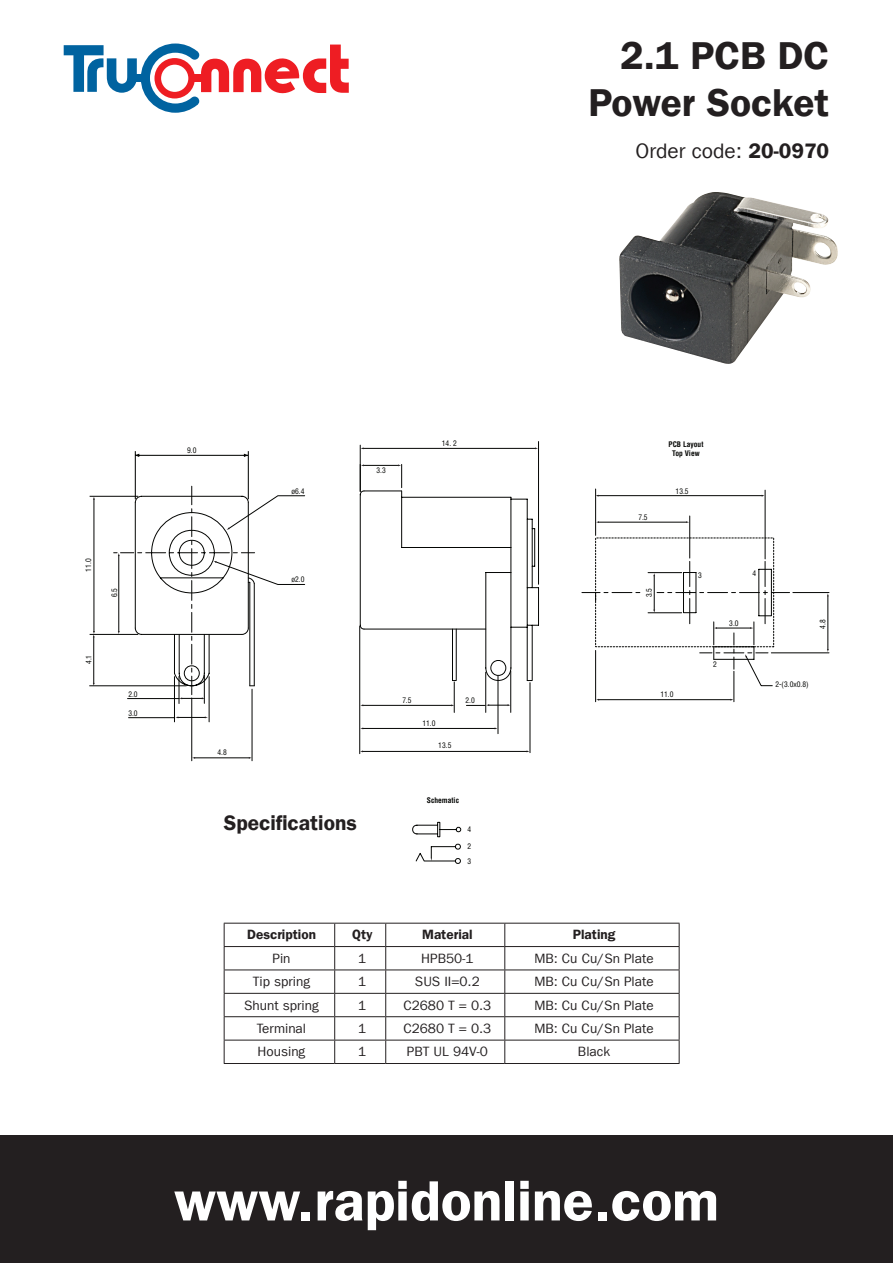
<style>
.page{position:relative;width:893px;height:1263px;background:#fff}
.page>*{position:absolute;margin:0;border:0;box-sizing:border-box;transform-origin:0 0}
.t1{font:57px "Franklin Gothic LT Com Dm";color:#fff}
.t2{font:39px/46.5px "Franklin Gothic LT Com Dm";color:#231f20;text-align:right}
.t3{font:21px "Franklin Gothic LT Com";color:#231f20}
.t4{font:21px "Franklin Gothic LT Com Dm";color:#231f20}
.t5{font:13.5px "Franklin Gothic LT Com";color:#231f20}
.t6{font:13.5px "Franklin Gothic LT Com Dm";color:#231f20}
.t7{font:condensed 7.5px/15.3px "Helvetica";color:#040503}
.t8{font:700 condensed 7.5px/9px "Helvetica";color:#040503;text-align:center}
.s1{font-family:"Franklin Gothic LT Com Dm"}
</style>
<div class="page">
<div style="left:0;top:1135px;width:893px;height:128px;background:#231f20"></div>
<svg style="left:64px;top:44px;width:285px;height:69px"></svg>
<div style="left:135px;top:75px;width:9px;height:7px;background:#0063a0"></div>
<div style="left:193px;top:75px;width:9px;height:7px;background:#ee1d23"></div>
<div style="left:154px;top:58px;width:41px;height:40px;border:7px solid #ee1d23;border-radius:50%"></div>
<svg style="left:412px;top:821px;width:50px;height:43px"></svg>
<hr style="left:174px;top:677px;width:1px;height:45px;background:#040503">
<hr style="left:209px;top:677px;width:1px;height:45px;background:#040503">
<hr style="left:129px;top:717px;width:45px;height:1px;background:#040503">
<hr style="left:90px;top:634px;width:48px;height:1px;background:#040503">
<hr style="left:90px;top:496px;width:48px;height:1px;background:#040503">
<hr style="left:90px;top:685px;width:96px;height:1px;background:#040503">
<hr style="left:191px;top:698px;width:1px;height:63px;background:#040503">
<hr style="left:252px;top:689px;width:1px;height:72px;background:#040503">
<svg style="left:120px;top:495px;width:652px;height:191px"></svg>
<hr style="left:771px;top:653px;width:58px;height:1px;background:#040503">
<hr style="left:793px;top:592px;width:36px;height:1px;background:#040503">
<hr style="left:734px;top:671px;width:1px;height:31px;background:#040503">
<hr style="left:595px;top:650px;width:1px;height:52px;background:#040503">
<svg style="left:582px;top:592px;width:58px;height:9px"></svg>
<hr style="left:595px;top:489px;width:1px;height:46px;background:#040503">
<hr style="left:689px;top:516px;width:1px;height:42px;background:#040503">
<hr style="left:538px;top:441px;width:1px;height:143px;background:#040503">
<hr style="left:119px;top:555px;width:1px;height:77px;background:#040503">
<svg style="left:114px;top:552px;width:6px;height:4px"></svg>
<hr style="left:94px;top:499px;width:1px;height:133px;background:#040503">
<hr style="left:128px;top:698px;width:51px;height:1px;background:#040503">
<svg style="left:175px;top:716px;width:33px;height:2px"></svg>
<hr style="left:93px;top:637px;width:1px;height:46px;background:#040503">
<svg style="left:93px;top:631px;width:2px;height:6px"></svg>
<hr style="left:194px;top:757px;width:55px;height:1px;background:#040503">
<svg style="left:133px;top:451px;width:172px;height:252px"></svg>
<hr style="left:360px;top:445px;width:1px;height:47px;background:#040503">
<hr style="left:359px;top:626px;width:1px;height:128px;background:#040503">
<hr style="left:530px;top:683px;width:1px;height:70px;background:#040503">
<hr style="left:454px;top:682px;width:1px;height:30px;background:#040503">
<hr style="left:485px;top:672px;width:1px;height:40px;background:#040503">
<hr style="left:510px;top:671px;width:1px;height:41px;background:#040503">
<hr style="left:498px;top:676px;width:1px;height:58px;background:#040503">
<hr style="left:363px;top:448px;width:173px;height:1px;background:#040503">
<svg style="left:359px;top:464px;width:180px;height:221px"></svg>
<hr style="left:362px;top:751px;width:165px;height:1px;background:#040503">
<hr style="left:363px;top:705px;width:89px;height:1px;background:#040503">
<svg style="left:466px;top:704px;width:45px;height:2px"></svg>
<hr style="left:363px;top:728px;width:132px;height:1px;background:#040503">
<hr style="left:765px;top:490px;width:1px;height:69px;background:#040503">
<hr style="left:598px;top:495px;width:164px;height:1px;background:#040503">
<hr style="left:598px;top:522px;width:89px;height:1px;background:#040503">
<hr style="left:828px;top:596px;width:1px;height:54px;background:#040503">
<hr style="left:598px;top:699px;width:133px;height:1px;background:#040503">
<hr style="left:648px;top:612px;width:34px;height:1px;background:#040503">
<hr style="left:648px;top:572px;width:34px;height:1px;background:#040503">
<svg style="left:653px;top:561px;width:136px;height:125px"></svg>
<img style="left:619px;top:192px;width:219px;height:172px">
<hr style="left:224px;top:923px;width:111px;height:1px;background:#231f20">
<hr style="left:335px;top:923px;width:51px;height:1px;background:#231f20">
<hr style="left:386px;top:923px;width:119px;height:1px;background:#231f20">
<hr style="left:505px;top:923px;width:174px;height:1px;background:#231f20">
<hr style="left:224px;top:946px;width:111px;height:1px;background:#231f20">
<hr style="left:335px;top:946px;width:51px;height:1px;background:#231f20">
<hr style="left:386px;top:946px;width:119px;height:1px;background:#231f20">
<hr style="left:505px;top:946px;width:174px;height:1px;background:#231f20">
<hr style="left:224px;top:969px;width:111px;height:1px;background:#231f20">
<hr style="left:335px;top:969px;width:51px;height:1px;background:#231f20">
<hr style="left:386px;top:969px;width:119px;height:1px;background:#231f20">
<hr style="left:505px;top:969px;width:174px;height:1px;background:#231f20">
<hr style="left:224px;top:993px;width:111px;height:1px;background:#231f20">
<hr style="left:335px;top:993px;width:51px;height:1px;background:#231f20">
<hr style="left:386px;top:993px;width:119px;height:1px;background:#231f20">
<hr style="left:505px;top:993px;width:174px;height:1px;background:#231f20">
<hr style="left:224px;top:1016px;width:111px;height:1px;background:#231f20">
<hr style="left:335px;top:1016px;width:51px;height:1px;background:#231f20">
<hr style="left:386px;top:1016px;width:119px;height:1px;background:#231f20">
<hr style="left:505px;top:1016px;width:174px;height:1px;background:#231f20">
<hr style="left:224px;top:1040px;width:111px;height:1px;background:#231f20">
<svg style="left:224px;top:923px;width:1px;height:140px"></svg>
<hr style="left:335px;top:1040px;width:51px;height:1px;background:#231f20">
<svg style="left:334px;top:923px;width:1px;height:140px"></svg>
<hr style="left:386px;top:1040px;width:119px;height:1px;background:#231f20">
<svg style="left:385px;top:923px;width:1px;height:140px"></svg>
<hr style="left:505px;top:1040px;width:174px;height:1px;background:#231f20">
<svg style="left:504px;top:923px;width:1px;height:140px"></svg>
<svg style="left:679px;top:923px;width:1px;height:140px"></svg>
<hr style="left:224px;top:1063px;width:111px;height:1px;background:#231f20">
<hr style="left:335px;top:1063px;width:51px;height:1px;background:#231f20">
<hr style="left:386px;top:1063px;width:119px;height:1px;background:#231f20">
<hr style="left:505px;top:1063px;width:174px;height:1px;background:#231f20">
<h2 class="t2" style="left:588px;top:33px;width:242px">2.1 PCB DC<br>Power Socket</h2>
<h3 class="t3" style="left:636px;top:139px;width:195px">Order code: <span class="s1">20-0970</span></h3>
<p class="t7" style="left:81px;top:572px;width:15px;rotate:-90deg">11.0</p>
<p class="t7" style="left:107px;top:597px;width:11px;rotate:-90deg">6.5</p>
<p class="t7" style="left:81px;top:664px;width:11px;rotate:-90deg">4.1</p>
<p class="t7" style="left:128px;top:686px;width:11px">2.0</p>
<p class="t7" style="left:128px;top:705px;width:11px">3.0</p>
<p class="t7" style="left:187px;top:443px;width:11px">9.0</p>
<p class="t7" style="left:291px;top:483px;width:15px">ø6.4</p>
<p class="t7" style="left:291px;top:572px;width:15px">ø2.0</p>
<p class="t7" style="left:376px;top:462px;width:11px">3.3</p>
<p class="t7" style="left:442px;top:435px;width:16px">14. 2</p>
<p class="t7" style="left:217px;top:745px;width:11px">4.8</p>
<h3 class="t4" style="left:224px;top:810px;width:135px">Specifications</h3>
<p class="t7" style="left:402px;top:692px;width:10px">7.5</p>
<p class="t7" style="left:422px;top:715px;width:15px">11.0</p>
<p class="t7" style="left:438px;top:737px;width:15px">13.5</p>
<p class="t7" style="left:465px;top:693px;width:11px">2.0</p>
<p class="t8" style="left:427px;top:796px;width:34px">Schematic</p>
<p class="t7" style="left:468px;top:821px;width:5px">4</p>
<p class="t7" style="left:468px;top:838px;width:5px">2<br>3</p>
<p class="t7" style="left:638px;top:509px;width:11px">7.5</p>
<p class="t8" style="left:669px;top:440px;width:36px">PCB Layout<br>Top View</p>
<p class="t7" style="left:676px;top:483px;width:15px">13.5</p>
<p class="t7" style="left:641px;top:597px;width:11px;rotate:-90deg">3.5</p>
<p class="t7" style="left:660px;top:687px;width:15px">11.0</p>
<p class="t7" style="left:698px;top:568px;width:5px">3</p>
<p class="t7" style="left:753px;top:565px;width:5px">4</p>
<p class="t7" style="left:729px;top:615px;width:11px">3.0</p>
<p class="t7" style="left:713px;top:657px;width:5px">2</p>
<p class="t7" style="left:815px;top:629px;width:11px;rotate:-90deg">4.8</p>
<p class="t7" style="left:775px;top:676px;width:35px">2-(3.0x0.8)</p>
<p class="t6" style="left:247px;top:927px;width:70px">Description</p>
<p class="t6" style="left:352px;top:927px;width:22px">Qty</p>
<p class="t6" style="left:422px;top:927px;width:52px">Material</p>
<p class="t6" style="left:573px;top:927px;width:44px">Plating</p>
<p class="t5" style="left:272px;top:950px;width:20px">Pin</p>
<p class="t5" style="left:358px;top:950px;width:10px">1</p>
<p class="t5" style="left:421px;top:950px;width:54px">HPB50-1</p>
<p class="t5" style="left:534px;top:950px;width:121px">MB: Cu Cu/Sn Plate</p>
<p class="t5" style="left:253px;top:974px;width:59px">Tip spring</p>
<p class="t5" style="left:358px;top:974px;width:10px">1</p>
<p class="t5" style="left:415px;top:974px;width:66px">SUS II=0.2</p>
<p class="t5" style="left:534px;top:974px;width:121px">MB: Cu Cu/Sn Plate</p>
<p class="t5" style="left:244px;top:997px;width:76px">Shunt spring</p>
<p class="t5" style="left:358px;top:997px;width:10px">1</p>
<p class="t5" style="left:403px;top:997px;width:90px">C2680 T = 0.3</p>
<p class="t5" style="left:534px;top:997px;width:121px">MB: Cu Cu/Sn Plate</p>
<p class="t5" style="left:257px;top:1021px;width:51px">Terminal</p>
<p class="t5" style="left:358px;top:1021px;width:10px">1</p>
<p class="t5" style="left:403px;top:1021px;width:90px">C2680 T = 0.3</p>
<p class="t5" style="left:534px;top:1021px;width:121px">MB: Cu Cu/Sn Plate</p>
<p class="t5" style="left:258px;top:1044px;width:49px">Housing</p>
<p class="t5" style="left:358px;top:1044px;width:10px">1</p>
<p class="t5" style="left:407px;top:1044px;width:82px">PBT UL 94V-0</p>
<p class="t5" style="left:578px;top:1044px;width:34px">Black</p>
<h1 class="t1" style="left:174px;top:1167px;width:546px">www.rapidonline.com</h1>
</div>
